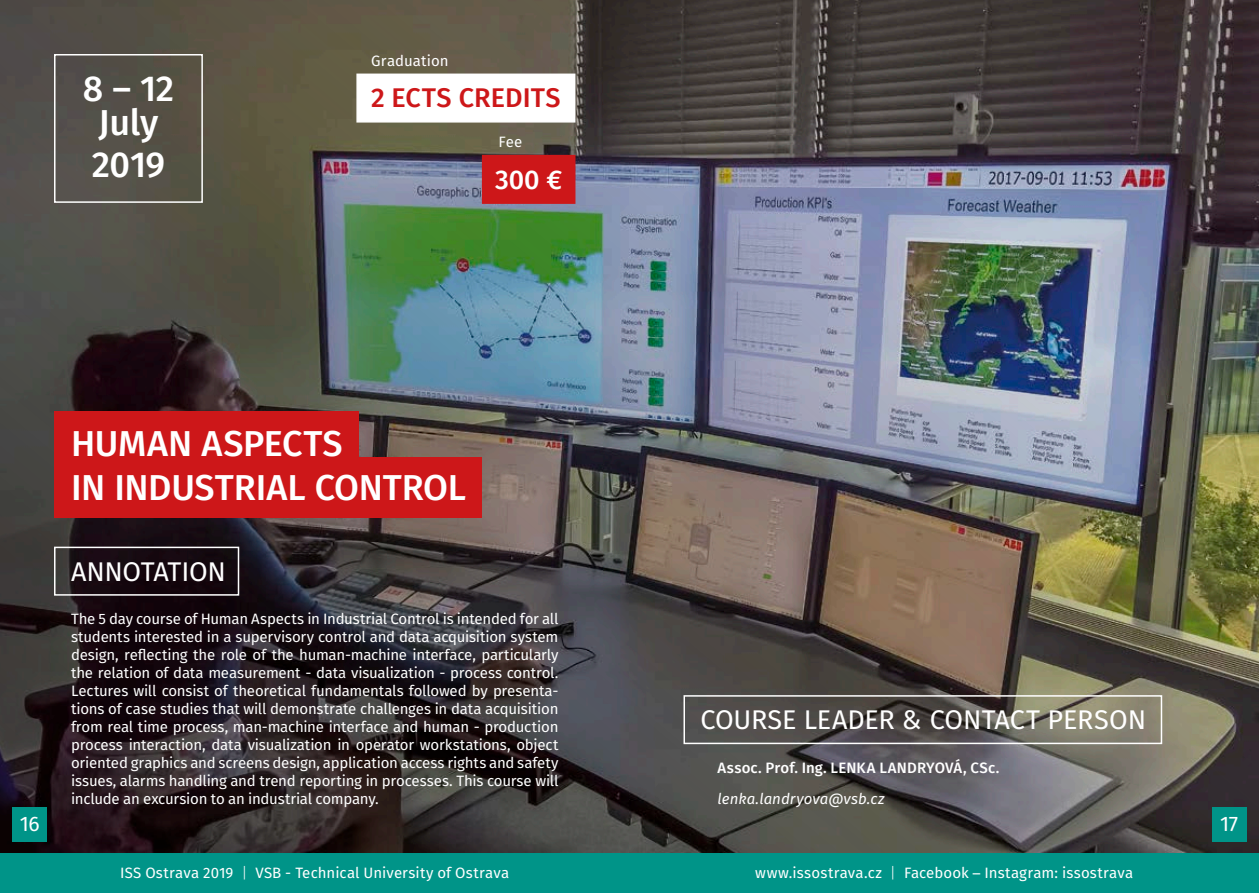
<style>
.page{position:relative;width:1259px;height:893px;background:#fff}
.page>*{position:absolute;margin:0;border:0;box-sizing:border-box;transform-origin:0 0}
.t1{font:500 36px/43.2px "Fira Sans";letter-spacing:-.01em;color:#fff}
.t2{font:27px "Fira Sans";letter-spacing:-.01em;color:#fff}
.t3{font:500 27px "Fira Sans";letter-spacing:.005em;color:#cd1719}
.t4{font:500 27px "Fira Sans";color:#fff}
.t5{font:21px "Fira Sans";color:#fff}
.t6{font:15px/18px "Fira Sans";color:#fff;text-align:justify}
.t7{font:500 15px "Fira Sans";letter-spacing:.01em;color:#fff}
.t8{font:italic 15px "Fira Sans";letter-spacing:.005em;color:#fff}
.s1{font-weight:300}
.s2{font-family:"Helvetica Neue LT Pro"}
</style>
<div class="page">
<img style="left:0;top:0;width:1259px;height:854px">
<div style="left:54px;top:412px;width:304px;height:60px;background:#cd1719"></div>
<div style="left:54px;top:458px;width:428px;height:60px;background:#cd1719"></div>
<div style="left:54px;top:54px;width:149px;height:149px;border:2px solid #fff"></div>
<div style="left:54px;top:547px;width:185px;height:49px;border:2px solid #fff"></div>
<div style="left:683px;top:695px;width:479px;height:49px;border:2px solid #fff"></div>
<div style="left:356px;top:74px;width:219px;height:49px;background:#fff;border:2px solid #fff"></div>
<div style="left:482px;top:155px;width:93px;height:49px;background:#cd1719;border:2px solid #cd1719"></div>
<div style="left:0;top:854px;width:1259px;height:39px;background:#009488"></div>
<div style="left:13px;top:807px;width:34px;height:34px;background:#009488"></div>
<div style="left:1212px;top:807px;width:34px;height:34px;background:#009488"></div>
<h1 class="t1" style="left:83px;top:75px;width:93px;line-height:33.6px;text-align:center">8 ― 12<br>July</h1>
<h1 class="t1" style="left:92px;top:145px;width:75px">2019</h1>
<p class="t6" style="left:371px;top:53px;width:79px">Graduation</p>
<h2 class="t3" style="left:371px;top:79px;width:191px">2 ECTS CREDITS</h2>
<p class="t6" style="left:498px;top:134px;width:26px">Fee</p>
<h2 class="t4" style="left:495px;top:160px;width:69px">300 €</h2>
<h1 class="t1" style="left:71px;top:425px;width:396px">HUMAN ASPECTS<br>IN INDUSTRIAL CONTROL</h1>
<h2 class="t2" style="left:71px;top:553px;width:156px">ANNOTATION</h2>
<p class="t6" style="left:71px;top:611px;width:489px">The 5 day course of Human Aspects in Industrial Control is intended for all students interested in a supervisory control and data acquisition system design, reflecting the role of the human-machine interface, particularly the relation of data measurement - data visualization - process control.<br>Lectures will consist of theoretical fundamentals followed by presenta&shy;tions of case studies that will demonstrate challenges in data acquisition from real time process, man-machine interface and human - production process interaction, data visualization in operator workstations, object oriented graphics and screens design, application access rights and safety issues, alarms handling and trend reporting in processes. This course will include an excursion to an industrial company.</p>
<h2 class="t2" style="left:700px;top:701px;width:447px">COURSE LEADER &amp; CONTACT PERSON</h2>
<p class="t7" style="left:717px;top:757px;width:283px">Assoc. Prof. Ing. LENKA LANDRYOVÁ, CSc.</p>
<p class="t8" style="left:717px;top:788px;width:169px">lenka.landryova@vsb.cz</p>
<h3 class="t5" style="left:20px;top:809px;width:22px">16</h3>
<h3 class="t5" style="left:1220px;top:809px;width:20px">17</h3>
<p class="t6" style="left:120px;top:865px;width:390px">ISS Ostrava 2019 <span class="s1">|</span> VSB - Technical University of Ostrava</p>
<p class="t6" style="left:755px;top:865px;width:379px">www.issostrava.cz <span class="s1">|</span> Facebook <span class="s2">–</span> Instagram: issostrava</p>
</div>
